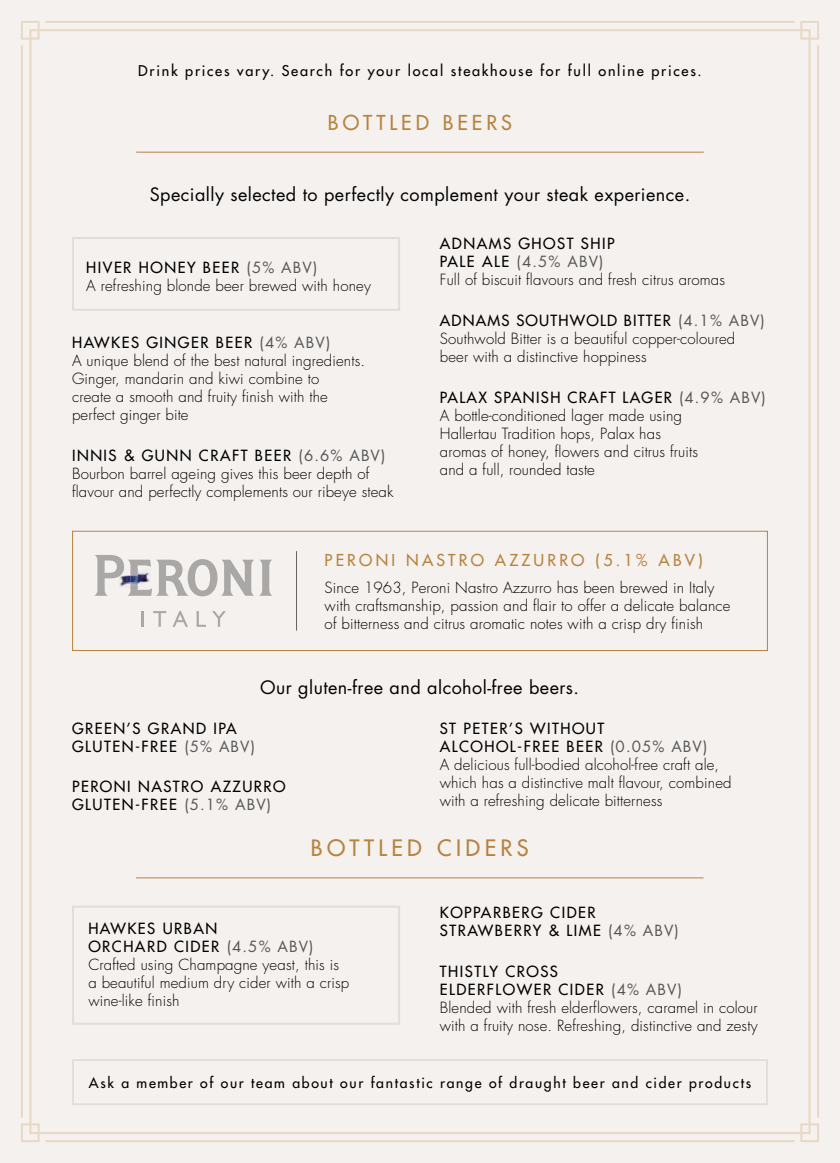
<style>
.page{position:relative;width:840px;height:1163px;background:#fff}
.page>*{position:absolute;margin:0;border:0;box-sizing:border-box;transform-origin:0 0}
.t1{font:500 22px "Futura Std";letter-spacing:.2em;color:#b7833e}
.t2{font:500 20px "Futura Std";letter-spacing:.2em;color:#b7833e}
.t3{font:18px "Futura Std";letter-spacing:.025em;color:#000}
.t4{font:500 16px "Futura Std";letter-spacing:.2em;color:#b7833e}
.t5{font:300 15px/18px "Futura Std";letter-spacing:.01em;color:#000}
.t6{font:500 15px/18px "Futura Std";letter-spacing:.1em;color:#000}
.t7{font:500 14.4px "Futura Std";letter-spacing:.12em;color:#000}
.t8{font:500 14px "Futura Std";letter-spacing:.12em;color:#000}
.s1{font-weight:500}
.s2{font-weight:400;color:#565656}
</style>
<div class="page">
<div style="left:0;top:0;width:839px;height:1162px;background:#f4f1ef"></div>
<hr style="left:136px;top:152px;width:567px;height:1px;background:#b7833e">
<div style="left:72px;top:1058px;width:695px;height:46px;border:2px solid #dededf"></div>
<div style="left:72px;top:237px;width:328px;height:74px;border:2px solid #dededf"></div>
<hr style="left:136px;top:877px;width:567px;height:1px;background:#b7833e">
<div style="left:72px;top:905px;width:328px;height:119px;border:2px solid #dededf"></div>
<div style="left:72px;top:530px;width:695px;height:121px;border:1px solid #b7833e"></div>
<hr style="left:296px;top:551px;width:1px;height:79px;background:#636362">
<svg style="left:142px;top:611px;width:2px;height:15px"></svg>
<svg style="left:153px;top:611px;width:13px;height:15px"></svg>
<svg style="left:173px;top:611px;width:15px;height:15px"></svg>
<svg style="left:196px;top:611px;width:10px;height:15px"></svg>
<svg style="left:212px;top:611px;width:14px;height:15px"></svg>
<svg style="left:94px;top:555px;width:178px;height:41px"></svg>
<div style="left:21px;top:21px;width:19px;height:19px;border:2px solid #e9d8c4"></div>
<div style="left:21px;top:1123px;width:19px;height:18px;border:2px solid #e9d8c4"></div>
<div style="left:799px;top:21px;width:19px;height:19px;border:2px solid #e9d8c4"></div>
<div style="left:799px;top:1123px;width:19px;height:18px;border:2px solid #e9d8c4"></div>
<hr style="left:45px;top:21px;width:749px;height:2px;background:#e9d8c4">
<hr style="left:45px;top:1139px;width:749px;height:2px;background:#e9d8c4">
<hr style="left:816px;top:46px;width:2px;height:1071px;background:#e9d8c4">
<hr style="left:21px;top:46px;width:2px;height:1071px;background:#e9d8c4">
<p class="t7" style="left:138px;top:62px;width:564px">Drink prices vary. Search for your local steakhouse for full online prices.</p>
<h2 class="t2" style="left:328px;top:110px;width:185px">BOTTLED BEERS</h2>
<p class="t3" style="left:150px;top:183px;width:541px">Specially selected to perfectly complement your steak experience.</p>
<p class="t5" style="left:86px;top:258px;width:286px"><span class="s1">HIVER HONEY BEER</span> <span class="s2">(5% ABV)<br></span>A refreshing blonde beer brewed with honey</p>
<p class="t5" style="left:72px;top:334px;width:294px"><span class="s1">HAWKES GINGER BEER</span> <span class="s2">(4% ABV)<br></span>A unique blend of the best natural ingredients.<br>Ginger, mandarin and kiwi combine to<br>create a smooth and fruity finish with the perfect ginger bite</p>
<p class="t5" style="left:72px;top:447px;width:323px"><span class="s1">INNIS &amp; GUNN CRAFT BEER</span> <span class="s2">(6.6% ABV)<br></span>Bourbon barrel ageing gives this beer depth of flavour and perfectly complements our ribeye steak</p>
<p class="t5" style="left:439px;top:235px;width:286px"><span class="s1">ADNAMS GHOST SHIP<br>PALE ALE</span> <span class="s2">(4.5% ABV)<br></span>Full of biscuit flavours and fresh citrus aromas</p>
<p class="t5" style="left:439px;top:312px;width:326px"><span class="s1">ADNAMS SOUTHWOLD BITTER</span> <span class="s2">(4.1% ABV)<br></span>Southwold Bitter is a beautiful copper-coloured beer with a distinctive hoppiness</p>
<p class="t5" style="left:439px;top:389px;width:327px"><span class="s1">PALAX SPANISH CRAFT LAGER</span> <span class="s2">(4.9% ABV)<br></span>A bottle-conditioned lager made using<br>Hallertau Tradition hops, Palax has<br>aromas of honey, flowers and citrus fruits<br>and a full, rounded taste</p>
<p class="t4" style="left:324px;top:550px;width:379px">PERONI NASTRO AZZURRO (5.1% ABV)</p>
<p class="t5" style="left:324px;top:578px;width:407px">Since 1963, Peroni Nastro Azzurro has been brewed in Italy with craftsmanship, passion and flair to offer a delicate balance of bitterness and citrus aromatic notes with a crisp dry finish</p>
<p class="t3" style="left:260px;top:675px;width:320px">Our gluten-free and alcohol-free beers.</p>
<p class="t6" style="left:72px;top:719px;width:184px">GREEN’S GRAND IPA<br>GLUTEN-FREE <span class="s2">(5% ABV)</span></p>
<p class="t6" style="left:72px;top:777px;width:215px">PERONI NASTRO AZZURRO<br>GLUTEN-FREE <span class="s2">(5.1% ABV)</span></p>
<p class="t5" style="left:439px;top:719px;width:293px"><span class="s1">ST PETER’S WITHOUT<br>ALCOHOL-FREE BEER</span> <span class="s2">(0.05% ABV)<br></span>A delicious full-bodied alcohol-free craft ale, which has a distinctive malt flavour, combined with a refreshing delicate bitterness</p>
<h1 class="t1" style="left:310px;top:833px;width:219px">BOTTLED CIDERS</h1>
<p class="t5" style="left:88px;top:919px;width:262px"><span class="s1">HAWKES URBAN<br>ORCHARD CIDER</span> <span class="s2">(4.5% ABV)<br></span>Crafted using Champagne yeast, this is a beautiful medium dry cider with a crisp wine-like finish</p>
<p class="t6" style="left:439px;top:903px;width:240px">KOPPARBERG CIDER<br>STRAWBERRY &amp; LIME <span class="s2">(4% ABV)</span></p>
<p class="t5" style="left:439px;top:962px;width:319px"><span class="s1">THISTLY CROSS<br>ELDERFLOWER CIDER</span> <span class="s2">(4% ABV)<br></span>Blended with fresh elderflowers, caramel in colour with a fruity nose. Refreshing, distinctive and zesty</p>
<p class="t8" style="left:89px;top:1073px;width:663px">Ask a member of our team about our fantastic range of draught beer and cider products</p>
</div>
